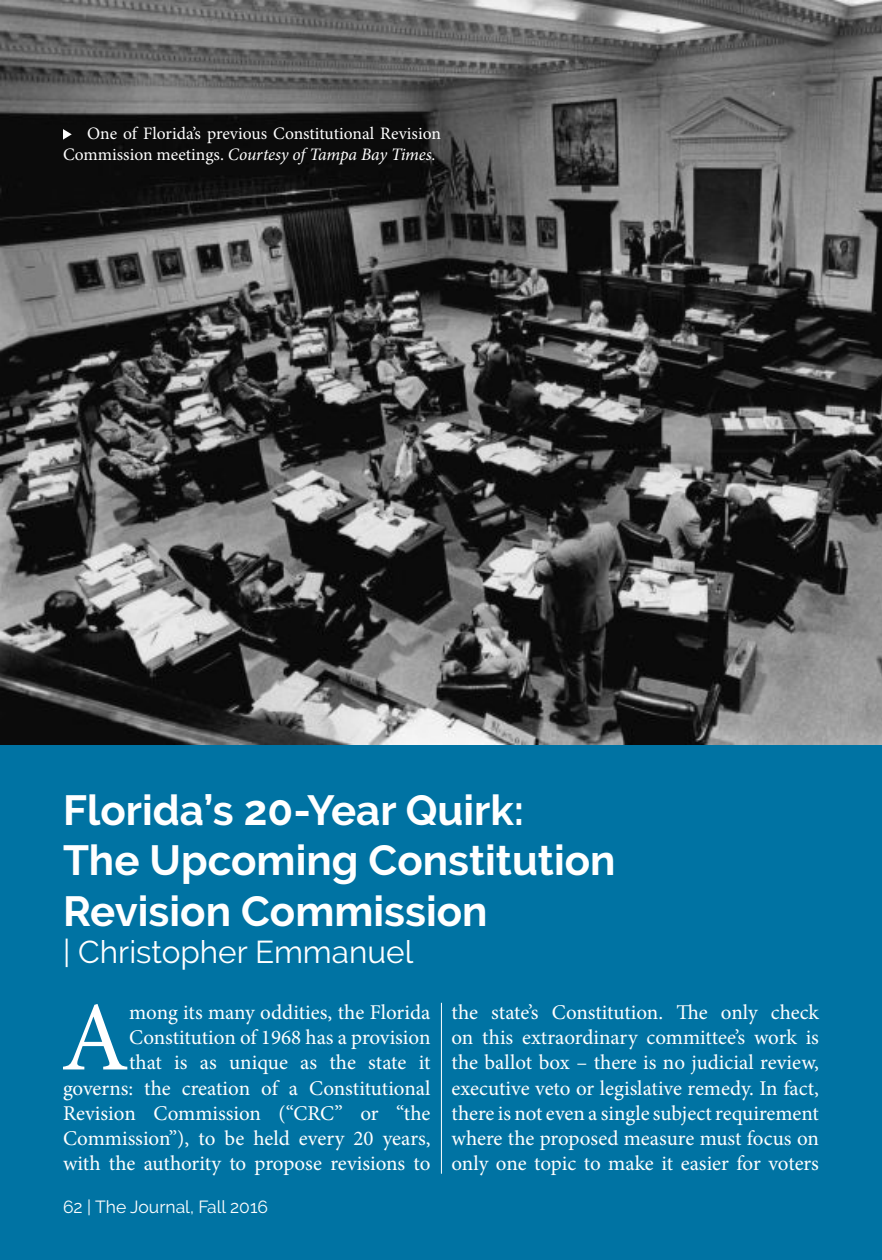
<style>
.page{position:relative;width:882px;height:1260px;background:#fff}
.page>*{position:absolute;margin:0;border:0;box-sizing:border-box;transform-origin:0 0}
.t1{font:98.52px "Minion Pro";color:#fff}
.t2{font:700 42px "Raleway";color:#fff}
.t3{font:31.5px "Raleway";color:#fff}
.t4{font:21px/25.2px "Minion Pro";letter-spacing:-.005em;color:#fff;text-align:right}
.t5{font:17.5px/21px "Minion Pro";color:#fff;text-align:right}
.t6{font:17.5px "Raleway";color:#fff}
.s1{font-style:italic}
</style>
<div class="page">
<div style="left:0;top:744px;width:881px;height:516px;background:#0073a3"></div>
<img style="left:0;top:0;width:882px;height:744px">
<svg style="left:63px;top:129px;width:9px;height:11px"></svg>
<hr style="left:441px;top:1003px;width:1px;height:171px;background:#fff">
<p class="t5" style="left:63px;top:123px;width:379px">One of Florida’s previous Constitutional Revision<br>Commission meetings. <span class="s1">Courtesy of Tampa Bay Times.</span></p>
<p class="t2" style="left:63px;top:786px;width:463px">Florida’s 20-Year Quirk:</p>
<p class="t2" style="left:63px;top:837px;width:554px">The Upcoming Constitution</p>
<p class="t2" style="left:63px;top:887px;width:426px">Revision Commission</p>
<p class="t3" style="left:63px;top:934px;width:352px">| Christopher Emmanuel</p>
<p class="t1" style="left:61px;top:972px;width:70px">A</p>
<p class="t4" style="left:63px;top:1000px;width:369px">mong its many oddities, the Florida Constitution of 1968 has a provision<br>that is as unique as the state it governs: the creation of a Constitutional Revision Commission (“CRC” or “the Commission”), to be held every 20 years, with the authority to propose revisions to</p>
<p class="t4" style="left:452px;top:1000px;width:369px;text-align:justify">the state’s Constitution. The only check on this extraordinary committee’s work is the ballot box – there is no judicial review, executive veto or legislative remedy. In fact, there is not even a single subject requirement where the proposed measure must focus on only one topic to make it easier for voters</p>
<p class="t6" style="left:63px;top:1197px;width:207px">62 | The Journal, Fall 2016</p>
</div>
